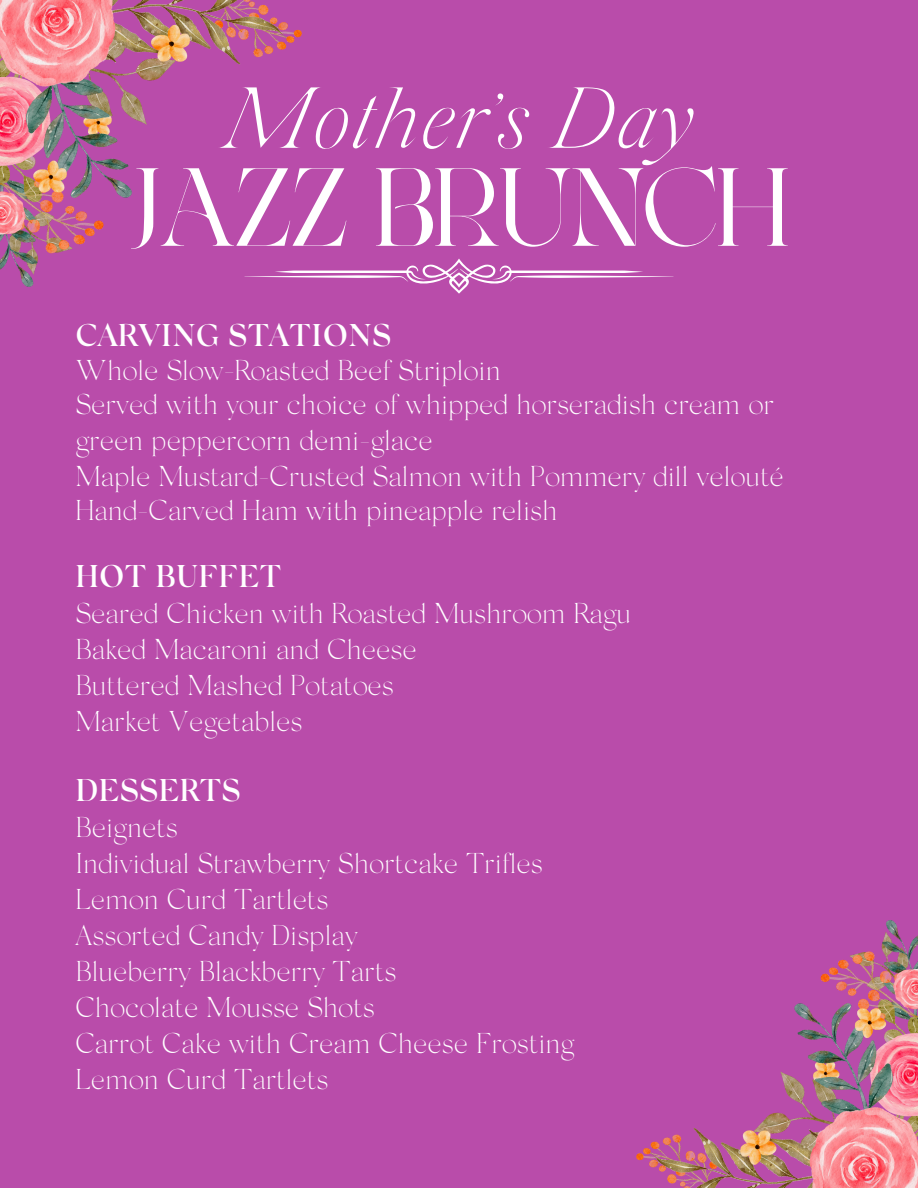
<style>
.page{position:relative;width:918px;height:1188px;background:#b94caa}
.page>*{position:absolute;margin:0;border:0;box-sizing:border-box;transform-origin:0 0}
.t1{font:90.75px "Nympha Trial";color:#fff}
.t2{font:italic 200 86.25px "Silk Serif";color:#fff}
.t3{font:500 31.35px "Silk Serif";color:#fff}
.t4{font:200 28.65px/36px "Silk Serif";color:#fff}
</style>
<div class="page">
<svg style="left:301px;top:259px;width:372px;height:34px"></svg>
<img style="left:0;top:1px;width:301px;height:286px">
<img style="left:637px;top:920px;width:281px;height:268px">
<p class="t2" style="left:225px;top:85px;width:469px">Mother’s Day</p>
<p class="t1" style="left:128px;top:167px;width:663px">JAZZ BRUNCH</p>
<p class="t3" style="left:75px;top:323px;width:318px">CARVING STATIONS</p>
<p class="t4" style="left:75px;top:356px;width:710px;line-height:34.8px">Whole Slow-Roasted Beef Striploin<br>Served with your choice of whipped horseradish cream or green peppercorn demi-glace<br>Maple Mustard-Crusted Salmon with Pommery dill velouté Hand-Carved Ham with pineapple relish</p>
<p class="t3" style="left:75px;top:564px;width:208px">HOT BUFFET</p>
<p class="t4" style="left:75px;top:599px;width:557px">Seared Chicken with Roasted Mushroom Ragu<br>Baked Macaroni and Cheese<br>Buttered Mashed Potatoes<br>Market Vegetables</p>
<p class="t3" style="left:75px;top:778px;width:167px">DESSERTS</p>
<p class="t4" style="left:75px;top:812px;width:469px">Beignets<br>Individual Strawberry Shortcake Trifles<br>Lemon Curd Tartlets</p>
<p class="t4" style="left:75px;top:920px;width:500px">Assorted Candy Display<br>Blueberry Blackberry Tarts<br>Chocolate Mousse Shots<br>Carrot Cake with Cream Cheese Frosting<br>Lemon Curd Tartlets</p>
</div>
